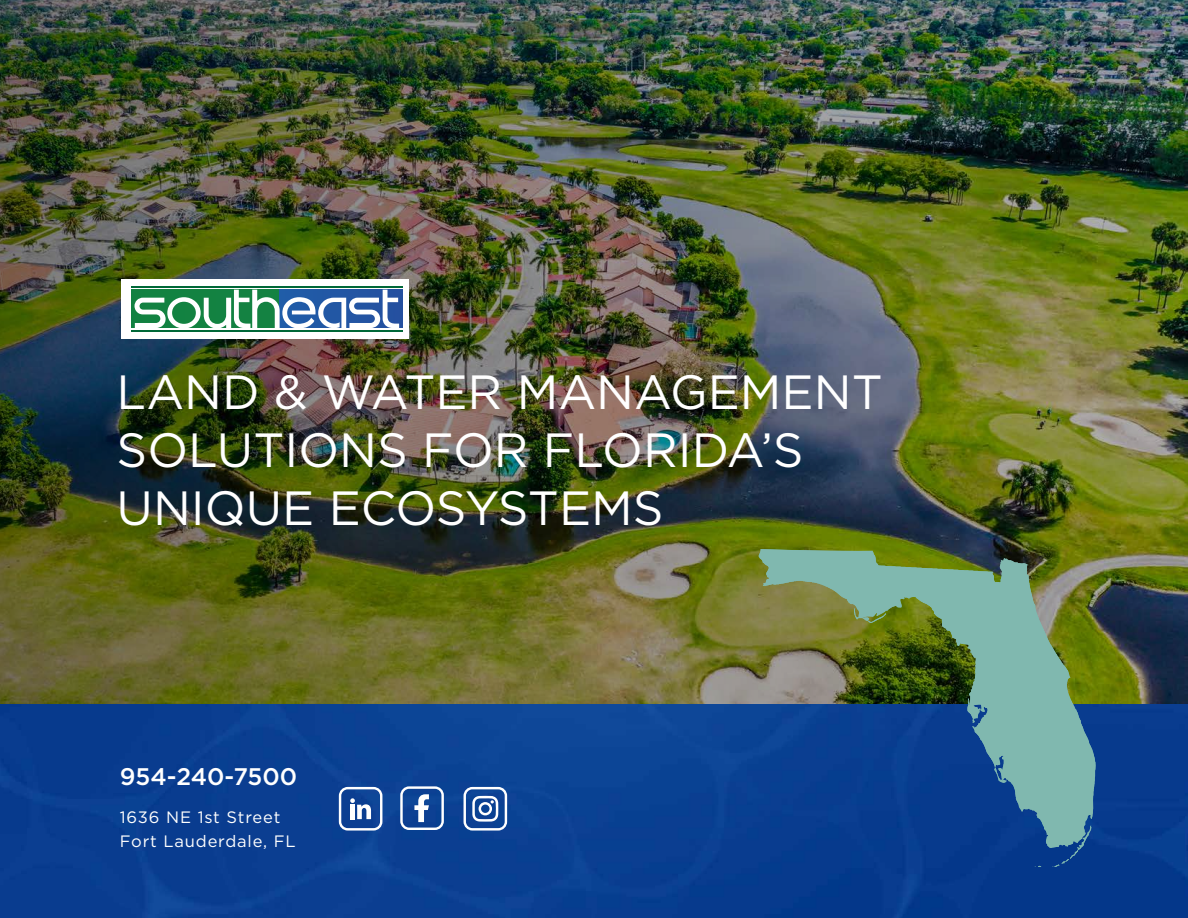
<style>
.page{position:relative;width:1188px;height:918px;background:#fff}
.page>*{position:absolute;margin:0;border:0;box-sizing:border-box;transform-origin:0 0}
.t1{font:48px/57.6px "Gotham";color:#fff}
.t2{font:500 24px "Gotham";color:#fff}
.t3{font:16.5px/24px "Gotham";letter-spacing:.05em;color:#fff}
</style>
<div class="page">
<img style="left:0;top:703px;width:1188px;height:215px">
<svg style="left:339px;top:787px;width:43px;height:44px"></svg>
<svg style="left:464px;top:787px;width:43px;height:44px"></svg>
<svg style="left:400px;top:786px;width:44px;height:44px"></svg>
<img style="left:0;top:0;width:1188px;height:703px">
<div style="left:122px;top:279px;width:287px;height:60px;background:#fff"></div>
<div style="left:131px;top:290px;width:149px;height:38px;background:linear-gradient(to bottom,#118141,#118141)"></div>
<div style="left:280px;top:290px;width:122px;height:38px;background:#25509f"></div>
<hr style="left:131px;top:286px;width:271px;height:2px;background:#006838">
<hr style="left:131px;top:330px;width:271px;height:2px;background:#006838">
<svg style="left:135px;top:290px;width:264px;height:38px"></svg>
<div style="left:759px;top:848px;width:337px;height:18px;background:#063a8d"></div>
<svg style="left:759px;top:549px;width:337px;height:299px;background:#4b7379"></svg>
<p class="t1" style="left:117px;top:363px;width:768px">LAND &amp; WATER MANAGEMENT<br>SOLUTIONS FOR FLORIDA’S<br>UNIQUE ECOSYSTEMS</p>
<p class="t2" style="left:120px;top:761px;width:179px">954-240-7500</p>
<p class="t3" style="left:120px;top:804px;width:177px">1636 NE 1st Street<br>Fort Lauderdale, FL</p>
</div>
